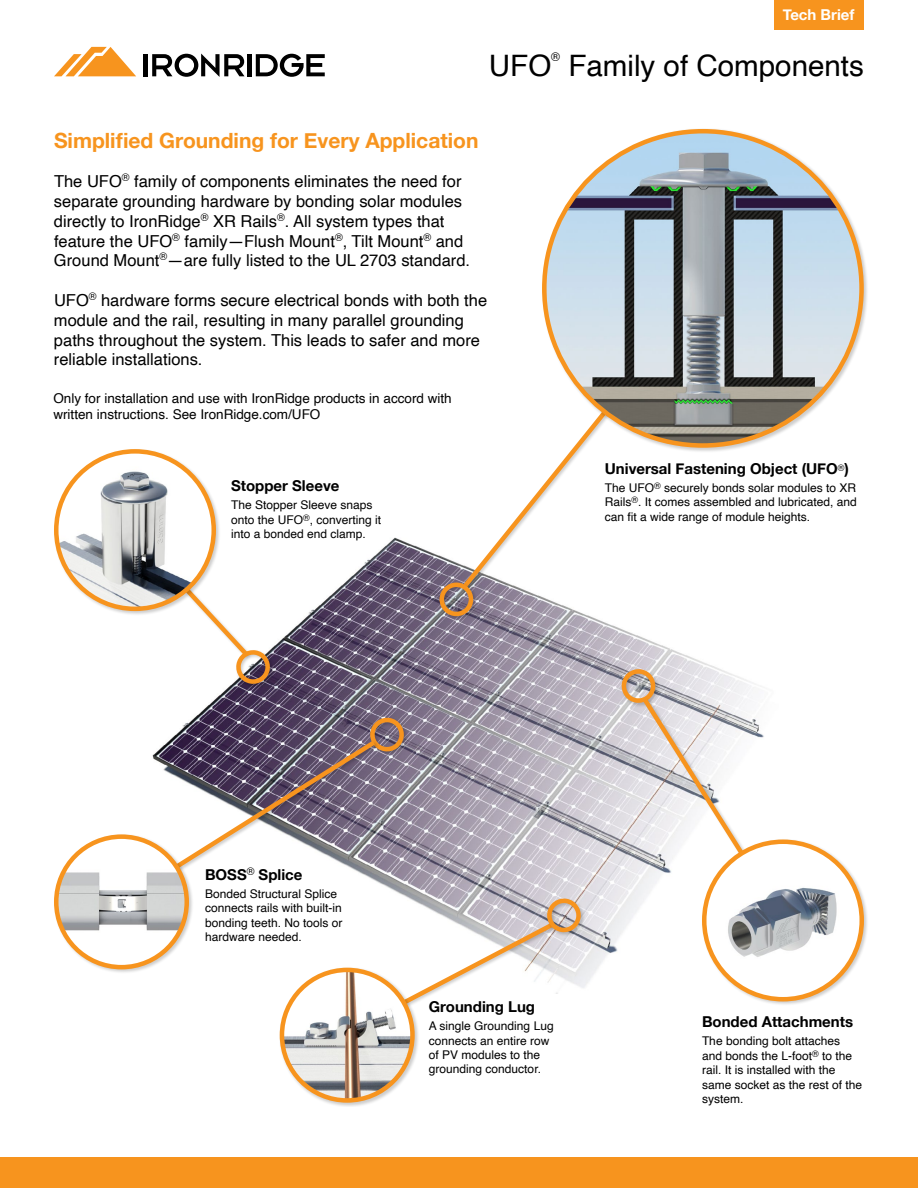
<style>
.page{position:relative;width:918px;height:1188px;background:#fff}
.page>*{position:absolute;margin:0;border:0;box-sizing:border-box;transform-origin:0 0}
.t1{font:29.55px "Helvetica";color:#000}
.t2{font:700 21px "Helvetica Neue";color:#f7941e}
.t3{font:16.5px/19.8px "Helvetica";color:#000}
.t4{font:700 15px "Helvetica Neue";color:#000}
.t5{font:700 15px "Helvetica Neue";color:#fff}
.t6{font:13.5px/16.2px "Helvetica";color:#000}
.t7{font:12px/14.4px "Helvetica";color:#000}
</style>
<div class="page">
<img style="left:199px;top:537px;width:510px;height:451px">
<div style="left:774px;top:0;width:89px;height:29px;background:#f7941e"></div>
<div style="left:0;top:1157px;width:918px;height:31px;background:#f7941e"></div>
<hr style="left:247px;top:54px;width:4px;height:22px;background:#000">
<svg style="left:256px;top:54px;width:69px;height:23px"></svg>
<hr style="left:144px;top:54px;width:4px;height:22px;background:#000">
<svg style="left:152px;top:54px;width:93px;height:23px"></svg>
<svg style="left:54px;top:47px;width:82px;height:29px"></svg>
<svg style="left:459px;top:452px;width:250px;height:140px"></svg>
<div style="left:541px;top:128px;width:328px;height:324px;background:#000;opacity:.2"></div>
<img style="left:547px;top:131px;width:315px;height:315px">
<div style="left:439px;top:581px;width:39px;height:40px;background:#000;opacity:.2"></div>
<div style="left:440px;top:583px;width:33px;height:33px;border:4px solid #f7941e;border-radius:50%"></div>
<div style="left:235px;top:649px;width:39px;height:40px;background:#000;opacity:.2"></div>
<svg style="left:199px;top:537px;width:74px;height:151px"></svg>
<div style="left:53px;top:448px;width:168px;height:168px;background:#000;opacity:.2"></div>
<img style="left:56px;top:451px;width:158px;height:158px;border-radius:79px">
<div style="left:54px;top:449px;width:162px;height:162px;border:4px solid #f7941e;border-radius:50%"></div>
<div style="left:546px;top:898px;width:39px;height:39px;background:#000;opacity:.2"></div>
<div style="left:279px;top:966px;width:141px;height:141px;background:#000;opacity:.2"></div>
<img style="left:282px;top:970px;width:130px;height:130px;border-radius:65px">
<div style="left:280px;top:968px;width:135px;height:135px;border:4px solid #f7941e;border-radius:50%"></div>
<svg style="left:152px;top:714px;width:432px;height:314px"></svg>
<div style="left:53px;top:833px;width:141px;height:141px;background:#000;opacity:.2"></div>
<img style="left:56px;top:837px;width:131px;height:130px;border-radius:65px">
<div style="left:54px;top:834px;width:135px;height:135px;border:4px solid #f7941e;border-radius:50%"></div>
<svg style="left:618px;top:665px;width:146px;height:261px"></svg>
<div style="left:701px;top:838px;width:168px;height:168px;background:#000;opacity:.2"></div>
<div style="left:704px;top:842px;width:158px;height:157px;background:#fff;border-radius:50%"></div>
<img style="left:728px;top:887px;width:109px;height:70px">
<div style="left:702px;top:839px;width:162px;height:162px;border:4px solid #f7941e;border-radius:50%"></div>
<p class="t5" style="left:783px;top:3px;width:73px">Tech Brief</p>
<h1 class="t1" style="left:489px;top:43px;width:64px">UFO</h1>
<p class="t7" style="left:551px;top:50px;width:10px">®</p>
<h1 class="t1" style="left:568px;top:43px;width:297px">Family of Components</h1>
<h2 class="t2" style="left:54px;top:124px;width:426px">Simplified Grounding for Every Application</h2>
<p class="t3" style="left:54px;top:172px;width:418px">The UFO<sup>®</sup> family of components eliminates the need for separate grounding hardware by bonding solar modules directly to IronRidge<sup>®</sup> XR Rails<sup>®</sup>. All system types that feature the UFO<sup>®</sup> family—Flush Mount<sup>®</sup>, Tilt Mount<sup>®</sup> and Ground Mount<sup>®</sup>—are fully listed to the UL 2703 standard.</p>
<h3 class="t3" style="left:54px;top:291px;width:435px">UFO<sup>®</sup> hardware forms secure electrical bonds with both the module and the rail, resulting in many parallel grounding paths throughout the system. This leads to safer and more reliable installations.</h3>
<p class="t6" style="left:53px;top:390px;width:400px">Only for installation and use with IronRidge products in accord with written instructions. See IronRidge.com/UFO</p>
<p class="t4" style="left:231px;top:474px;width:110px">Stopper Sleeve</p>
<p class="t7" style="left:231px;top:498px;width:152px">The Stopper Sleeve snaps onto the UFO<sup>®</sup>, converting it into a bonded end clamp.</p>
<p class="t4" style="left:605px;top:457px;width:246px">Universal Fastening Object (UFO<sup>®</sup>)</p>
<p class="t7" style="left:605px;top:481px;width:254px;text-align:justify">The UFO<sup>®</sup> securely bonds solar modules to XR Rails<sup>®</sup>. It comes assembled and lubricated, and can fit a wide range of module heights.</p>
<p class="t4" style="left:205px;top:863px;width:99px">BOSS<sup>®</sup> Splice</p>
<p class="t7" style="left:205px;top:887px;width:139px">Bonded Structural Splice connects rails with built-in bonding teeth. No tools or hardware needed.</p>
<p class="t4" style="left:429px;top:995px;width:108px">Grounding Lug</p>
<p class="t7" style="left:429px;top:1019px;width:126px">A single Grounding Lug connects an entire row of PV modules to the grounding conductor.</p>
<p class="t4" style="left:702px;top:1010px;width:153px">Bonded Attachments</p>
<p class="t7" style="left:702px;top:1034px;width:162px">The bonding bolt attaches and bonds the L-foot<sup>®</sup> to the rail. It is installed with the same socket as the rest of the system.</p>
</div>
